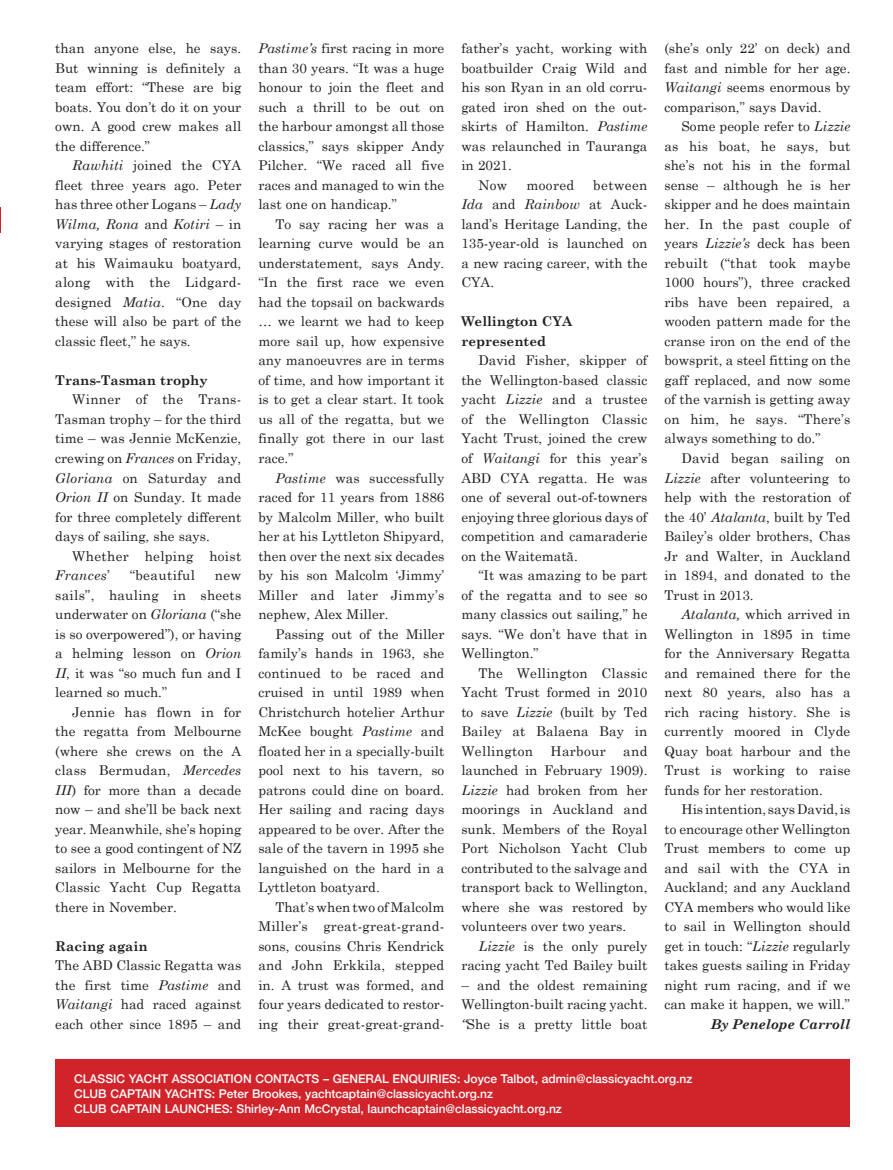
<style>
.page{position:relative;width:893px;height:1170px;background:#fff}
.page>*{position:absolute;margin:0;border:0;box-sizing:border-box;transform-origin:0 0}
.t1{font:13.5px/19.5px "Century Schoolbook";color:#231f20;text-align:justify}
.sics-component__html{font:13.5px/19.5px "Century Schoolbook";color:#222;text-align:justify}
.t2{font:700 13.5px/19.5px "Century Schoolbook";color:#231f20}
.t3{font:13.5px/19.5px "Century Schoolbook";letter-spacing:.025em;color:#231f20}
.t4{font:italic 700 13.5px "Century Schoolbook";color:#231f20}
.sics-component__html-2{font:700 13.5px "Century Schoolbook";color:#222}
.t5{font:13.5px "Century Schoolbook";letter-spacing:.03em;color:#231f20}
.t6{font:500 12px "Helvetica Neue";color:#fff}
.s1{font-style:italic}
</style>
<div class="page">
<div style="left:55px;top:1059px;width:795px;height:68px;background:#d1232a"></div>
<svg style="left:0;top:207px;width:1px;height:26px"></svg>
<p class="t1" style="left:55px;top:38px;width:188px">than anyone else, he says.<br>But winning is definitely a team effort: “These are big boats. You don’t do it on your own. A good crew makes all the difference.”</p>
<p class="t1" style="left:55px;top:155px;width:188px;text-indent:17px"><span class="s1">Rawhiti</span> joined the CYA fleet three years ago. Peter has three other Logans – <span class="s1">Lady Wilma, Rona</span> and <span class="s1">Kotiri</span> – in varying stages of restoration at his Waimauku boatyard, along with the Lidgard&shy;designed <span class="s1">Matia</span>. “One day these will also be part of the classic fleet,” he says.</p>
<p class="t2" style="left:55px;top:370px;width:154px">Trans-Tasman trophy</p>
<p class="t1" style="left:55px;top:389px;width:188px;text-indent:17px">Winner of the Trans-Tasman trophy – for the third time – was Jennie McKenzie, crewing on <span class="s1">Frances</span> on Friday, <span class="s1">Gloriana</span> on Saturday and <span class="s1">Orion II</span> on Sunday. It made for three completely different days of sailing, she says.</p>
<p class="t3" style="left:55px;top:545px;width:188px;text-indent:17px">Whether helping hoist<br><span class="s1">Frances</span>’</p>
<p class="t5" style="left:130px;top:566px;width:67px">“beautiful</p>
<p class="t1" style="left:55px;top:565px;width:188px;text-indent:160px">new sails”, hauling in sheets underwater on <span class="s1">Gloriana</span> (“she is so overpowered”), or having a helming lesson on <span class="s1">Orion II</span>, it was “so much fun and I learned so much.”</p>
<p class="t1" style="left:55px;top:701px;width:188px;text-indent:17px">Jennie has flown in for the regatta from Melbourne (where she crews on the A class Bermudan, <span class="s1">Mercedes III</span>) for more than a decade now – and she’ll be back next year. Meanwhile, she’s hoping to see a good contingent of NZ sailors in Melbourne for the Classic Yacht Cup Regatta there in November.</p>
<p class="sics-component__html-2" style="left:55px;top:937px;width:94px">Racing again</p>
<p class="sics-component__html" style="left:55px;top:955px;width:188px">The ABD Classic Regatta was the first time <span class="s1">Pastime</span> and <span class="s1">Waitangi</span> had raced against each other since 1895 – and</p>
<p class="sics-component__html" style="left:258px;top:38px;width:188px"><span class="s1">Pastime’s</span> first racing in more than 30 years. “It was a huge honour to join the fleet and such a thrill to be out on the harbour amongst all those classics,” says skipper Andy Pilcher. “We raced all five races and managed to win the last one on handicap.”</p>
<p class="sics-component__html" style="left:258px;top:214px;width:188px;text-indent:17px">To say racing her was a learning curve would be an understatement, says Andy. “In the first race we even had the topsail on backwards … we learnt we had to keep more sail up, how expensive any manoeuvres are in terms of time, and how important it is to get a clear start. It took us all of the regatta, but we finally got there in our last race.”</p>
<p class="sics-component__html" style="left:258px;top:467px;width:188px;text-indent:17px"><span class="s1">Pastime</span> was successfully raced for 11 years from 1886 by Malcolm Miller, who built her at his Lyttleton Shipyard, then over the next six decades by his son Malcolm ‘Jimmy’ Miller and later Jimmy’s nephew, Alex Miller.</p>
<p class="sics-component__html" style="left:258px;top:623px;width:188px;text-indent:17px">Passing out of the Miller family’s hands in 1963, she continued to be raced and cruised in until 1989 when Christchurch hotelier Arthur McKee bought <span class="s1">Pastime</span> and floated her in a specially-built pool next to his tavern, so patrons could dine on board.<br>Her sailing and racing days appeared to be over. After the sale of the tavern in 1995 she languished on the hard in a Lyttleton boatyard.</p>
<p class="sics-component__html" style="left:258px;top:896px;width:188px;text-indent:17px">That’s when two of Malcolm Miller’s great-great-grand&shy;sons, cousins Chris Kendrick and John Erkkila, stepped in. A trust was formed, and four years dedicated to restor&shy;ing their great-great-grand-</p>
<p class="sics-component__html" style="left:461px;top:38px;width:188px">father’s yacht, working with boatbuilder Craig Wild and his son Ryan in an old corru&shy;gated iron shed on the out&shy;skirts of Hamilton. <span class="s1">Pastime </span>was relaunched in Tauranga in 2021.</p>
<p class="sics-component__html" style="left:478px;top:175px;width:31px">Now</p>
<p class="sics-component__html" style="left:526px;top:175px;width:50px">moored</p>
<p class="sics-component__html" style="left:461px;top:175px;width:188px;text-indent:132px">between <span class="s1">Ida</span> and <span class="s1">Rainbow</span> at Auck&shy;land’s Heritage Landing, the 135-year-old is launched on a new racing career, with the CYA.</p>
<p class="t2" style="left:461px;top:311px;width:112px">Wellington CYA represented</p>
<p class="t1" style="left:461px;top:350px;width:188px;text-indent:17px">David Fisher, skipper of the Wellington-based classic yacht <span class="s1">Lizzie</span> and a trustee of the Wellington Classic Yacht Trust, joined the crew of <span class="s1">Waitangi</span> for this year’s ABD CYA regatta. He was one of several out-of-towners enjoying three glorious days of competition and camaraderie on the Waitematã.</p>
<p class="t1" style="left:461px;top:565px;width:188px;text-indent:17px">“It was amazing to be part of the regatta and to see so many classics out sailing,” he says. “We don’t have that in Wellington.”</p>
<p class="t1" style="left:461px;top:662px;width:188px;text-indent:17px">The Wellington Classic Yacht Trust formed in 2010 to save <span class="s1">Lizzie</span> (built by Ted Bailey at Balaena Bay in Wellington</p>
<p class="t1" style="left:461px;top:740px;width:188px;text-indent:162px">and launched in February 1909).<br><span class="s1">Lizzie</span> had broken from her moorings in Auckland and sunk. Members of the Royal Port Nicholson Yacht Club contributed to the salvage and transport back to Wellington, where she was restored by volunteers over two years.</p>
<p class="t1" style="left:461px;top:935px;width:188px;text-align:right"><span class="s1">Lizzie</span> is the only purely racing yacht Ted Bailey built</p>
<p class="t1" style="left:461px;top:974px;width:188px">– and the oldest remaining Wellington-built racing yacht. <span class="s1">“</span>She is a pretty little boat</p>
<p class="t3" style="left:550px;top:740px;width:57px">Harbour</p>
<p class="t1" style="left:664px;top:38px;width:188px">(she’s only 22’ on deck) and fast and nimble for her age.<br><span class="s1">Waitangi</span> seems enormous by comparison,” says David.</p>
<p class="t1" style="left:664px;top:116px;width:188px;text-indent:17px">Some people refer to <span class="s1">Lizzie </span>as his boat, he says, but she’s not his in the formal sense – although he is her skipper and he does maintain her. In the past couple of years <span class="s1">Lizzie’s</span> deck has been rebuilt (“that took maybe 1000 hours”), three cracked ribs have been repaired, a wooden pattern made for the cranse iron on the end of the bowsprit, a steel fitting on the gaff replaced, and now some of the varnish is getting away on him, he says. “There’s always something to do.”</p>
<p class="t1" style="left:664px;top:448px;width:188px;text-indent:17px">David began sailing on <span class="s1">Lizzie</span> after volunteering to help with the restoration of the 40’ <span class="s1">Atalanta</span>, built by Ted Bailey’s older brothers, Chas Jr and Walter, in Auckland in 1894, and donated to the Trust in 2013.</p>
<p class="t1" style="left:664px;top:604px;width:188px;text-indent:17px"><span class="s1">Atalanta,</span> which arrived in Wellington in 1895 in time for the Anniversary Regatta and remained there for the next 80 years, also has a rich racing history. She is currently moored in Clyde Quay boat harbour and the Trust is working to raise funds for her restoration.</p>
<p class="t1" style="left:664px;top:799px;width:188px;text-indent:17px">His intention, says David, is to encourage other Wellington Trust members to come up and sail with the CYA in Auckland; and any Auckland CYA members who would like to sail in Wellington should get in touch: “<span class="s1">Lizzie</span> regularly takes guests sailing in Friday night rum racing, and if we can make it happen, we will.”</p>
<p class="t4" style="left:711px;top:1015px;width:141px">By Penelope Carroll</p>
<p class="t6" style="left:74px;top:1069px;width:620px">CLASSIC YACHT ASSOCIATION CONTACTS – GENERAL ENQUIRIES: Joyce Talbot, admin@classicyacht.org.nz</p>
<p class="t6" style="left:74px;top:1084px;width:421px">CLUB CAPTAIN YACHTS: Peter Brookes, yachtcaptain@classicyacht.org.nz</p>
<p class="t6" style="left:74px;top:1099px;width:489px">CLUB CAPTAIN LAUNCHES: Shirley-Ann McCrystal, launchcaptain@classicyacht.org.nz</p>
</div>
